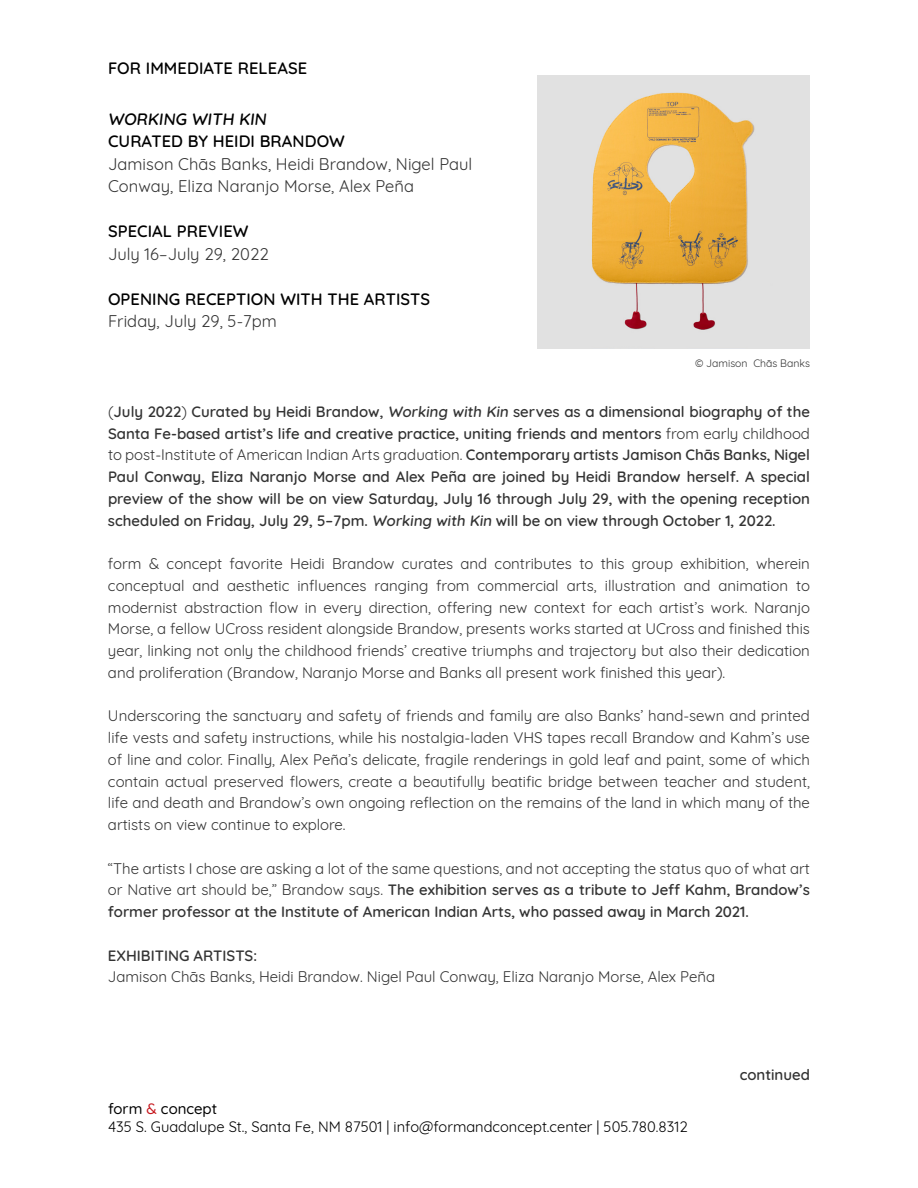
<style>
.page{position:relative;width:918px;height:1188px;background:#fff}
.page>*{position:absolute;margin:0;border:0;box-sizing:border-box;transform-origin:0 0}
.t1{font:16.5px/22.5px "Quicksand";letter-spacing:.005em;color:#333}
.t2{font:600 16.5px "Quicksand";letter-spacing:.005em;color:#000}
.t3{font:15px/21.8px "Quicksand";color:#333;text-align:justify}
.t4{font:600 15px/21.8px "Quicksand";color:#333;text-align:justify}
.t5{font:300 15px "Quicksand";color:#000}
.t6{font:14.7px "Quicksand";color:#000}
.t7{font:10.5px "Quicksand";color:#333}
.s1{font-weight:400}
.s2{color:#c6181e}
</style>
<div class="page">
<img style="left:537px;top:75px;width:273px;height:273px">
<p class="t2" style="left:108px;top:55px;width:201px">FOR IMMEDIATE RELEASE</p>
<p class="t2" style="left:108px;top:106px;width:163px">WORKING WITH KIN</p>
<p class="t2" style="left:108px;top:128px;width:238px">CURATED BY HEIDI BRANDOW</p>
<p class="t1" style="left:108px;top:151px;width:366px">Jamison Chās Banks, Heidi Brandow, Nigel Paul<br>Conway, Eliza Naranjo Morse, Alex Peña</p>
<p class="t2" style="left:108px;top:218px;width:142px">SPECIAL PREVIEW</p>
<p class="t1" style="left:108px;top:241px;width:162px">July 16–July 29, 2022</p>
<p class="t2" style="left:108px;top:286px;width:324px">OPENING RECEPTION WITH THE ARTISTS</p>
<p class="t1" style="left:108px;top:308px;width:171px">Friday, July 29, 5-7pm</p>
<p class="t7" style="left:695px;top:355px;width:116px">© Jamison Chās Banks</p>
<p class="t4" style="left:108px;top:399px;width:704px"><span class="s1">(</span>July 2022<span class="s1">)</span> Curated by Heidi Brandow, Working with Kin serves as a dimensional biography of the Santa Fe-based artist’s life and creative practice, uniting friends and mentors <span class="s1">from early childhood to post-Institute of American Indian Arts graduation.</span> Contemporary artists Jamison Chās Banks, Nigel Paul Conway, Eliza Naranjo Morse and Alex Peña are joined by Heidi Brandow herself. A special preview of the show will be on view Saturday, July 16 through July 29, with the opening reception scheduled on Friday, July 29, 5–7pm. Working with Kin will be on view through October 1, 2022.</p>
<p class="t3" style="left:108px;top:551px;width:704px">form &amp; concept favorite Heidi Brandow curates and contributes to this group exhibition, wherein conceptual and aesthetic influences ranging from commercial arts, illustration and animation to modernist abstraction flow in every direction, offering new context for each artist’s work. Naranjo Morse, a fellow UCross resident alongside Brandow, presents works started at UCross and finished this year, linking not only the childhood friends’ creative triumphs and trajectory but also their dedication and proliferation (Brandow, Naranjo Morse and Banks all present work finished this year).</p>
<p class="t3" style="left:108px;top:704px;width:704px">Underscoring the sanctuary and safety of friends and family are also Banks’ hand-sewn and printed life vests and safety instructions, while his nostalgia-laden VHS tapes recall Brandow and Kahm’s use of line and color. Finally, Alex Peña’s delicate, fragile renderings in gold leaf and paint, some of which contain actual preserved flowers, create a beautifully beatific bridge between teacher and student, life and death and Brandow’s own ongoing reflection on the remains of the land in which many of the artists on view continue to explore.</p>
<p class="t4" style="left:108px;top:856px;width:704px"><span class="s1">“The artists I chose are asking a lot of the same questions, and not accepting the status quo of what art or Native art should be,” Brandow says.</span> The exhibition serves as a tribute to Jeff Kahm, Brandow’s former professor at the Institute of American Indian Arts, who passed away in March 2021.</p>
<p class="t4" style="left:108px;top:943px;width:151px">EXHIBITING ARTISTS:</p>
<p class="t3" style="left:108px;top:965px;width:609px">Jamison Chās Banks, Heidi Brandow. Nigel Paul Conway, Eliza Naranjo Morse, Alex Peña</p>
<p class="t5" style="left:108px;top:1098px;width:111px">form <span class="s2">&amp;</span> concept</p>
<p class="t6" style="left:108px;top:1116px;width:581px">435 S. Guadalupe St., Santa Fe, NM 87501 | info@formandconcept.center | 505.780.8312</p>
<p class="t4" style="left:740px;top:1062px;width:72px">continued</p>
</div>
